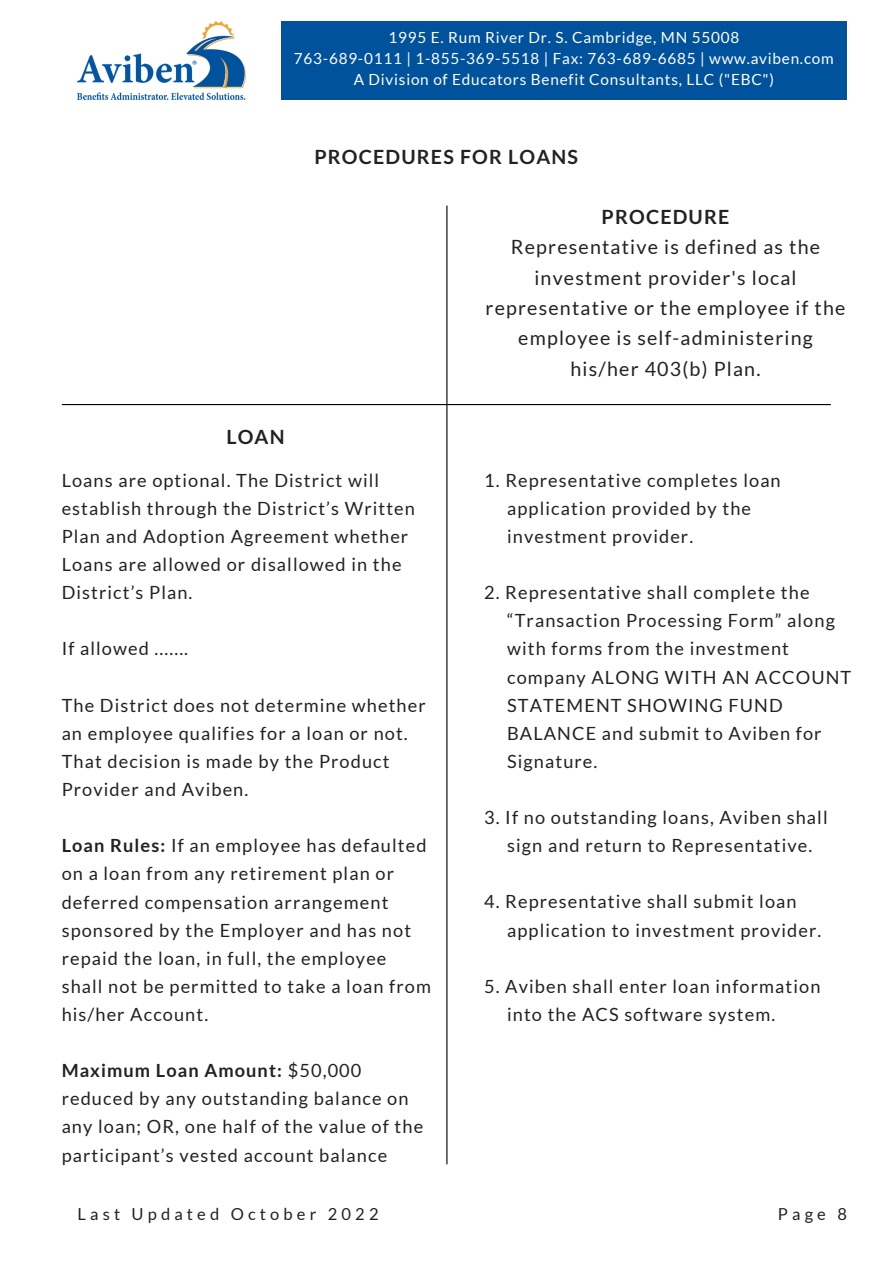
<style>
.page{position:relative;width:893px;height:1264px;background:#fff}
.page>*{position:absolute;margin:0;border:0;box-sizing:border-box;transform-origin:0 0}
.t1{font:19.65px/30.3px "Lato";letter-spacing:.06em;color:#222;text-align:center}
.t2{font:700 19.65px "Lato";letter-spacing:.06em;color:#222}
.t3{font:18.15px/28px "Lato";letter-spacing:.06em;color:#222}
.t4{font:16.5px "Lato";letter-spacing:.25em;color:#222}
.t5{font:15.3px/21.3px "Lato";letter-spacing:.05em;color:#fff;text-align:center}
.s1{font-weight:700}
</style>
<div class="page">
<div style="left:281px;top:21px;width:565px;height:79px;background:#00529d"></div>
<img style="left:78px;top:21px;width:167px;height:79px">
<hr style="left:446px;top:206px;width:1px;height:957px;background:#000">
<hr style="left:62px;top:404px;width:768px;height:1px;background:#000">
<p class="t5" style="left:294px;top:26px;width:541px">1995 E. Rum River Dr. S. Cambridge, MN 55008<br>763-689-0111 | 1-855-369-5518 | Fax: 763-689-6685 | www.aviben.com<br>A Division of Educators Benefit Consultants, LLC ("EBC")</p>
<p class="t2" style="left:314px;top:144px;width:265px">PROCEDURES FOR LOANS</p>
<p class="t2" style="left:226px;top:425px;width:60px">LOAN</p>
<p class="t3" style="left:62px;top:465px;width:355px">Loans are optional. The District will establish through the District’s Written Plan and Adoption Agreement whether Loans are allowed or disallowed in the District’s Plan.</p>
<p class="t3" style="left:62px;top:634px;width:128px">If allowed .......</p>
<p class="t3" style="left:62px;top:690px;width:365px">The District does not determine whether an employee qualifies for a loan or not.<br>That decision is made by the Product Provider and Aviben.</p>
<p class="t3" style="left:62px;top:831px;width:371px"><span class="s1">Loan Rules:</span> If an employee has defaulted on a loan from any retirement plan or deferred compensation arrangement sponsored by the Employer and has not repaid the loan, in full, the employee shall not be permitted to take a loan from his/her Account.</p>
<p class="t3" style="left:62px;top:1056px;width:363px"><span class="s1">Maximum Loan Amount:</span> $50,000 reduced by any outstanding balance on any loan; OR, one half of the value of the participant’s vested account balance</p>
<p class="t2" style="left:601px;top:204px;width:129px">PROCEDURE</p>
<p class="t1" style="left:485px;top:231px;width:361px">Representative is defined as the investment provider's local representative or the employee if the employee is self-administering his/her 403(b) Plan.</p>
<p class="t3" style="left:507px;top:465px;width:275px;text-indent:-23px">1. Representative completes loan application provided by the investment provider.</p>
<p class="t3" style="left:507px;top:578px;width:345px;text-indent:-23px">2. Representative shall complete the “Transaction Processing Form” along with forms from the investment company ALONG WITH AN ACCOUNT<br>STATEMENT SHOWING FUND<br>BALANCE and submit to Aviben for<br>Signature.</p>
<p class="t3" style="left:484px;top:803px;width:345px;text-align:center">3. If no outstanding loans, Aviben shall sign and return to Representative.</p>
<p class="t3" style="left:507px;top:887px;width:316px;text-indent:-23px">4. Representative shall submit loan application to investment provider.</p>
<p class="t3" style="left:507px;top:971px;width:315px;text-indent:-23px">5. Aviben shall enter loan information into the ACS software system.</p>
<p class="t4" style="left:78px;top:1203px;width:302px">Last Updated October 2022</p>
<p class="t4" style="left:777px;top:1203px;width:70px">Page 8</p>
</div>
